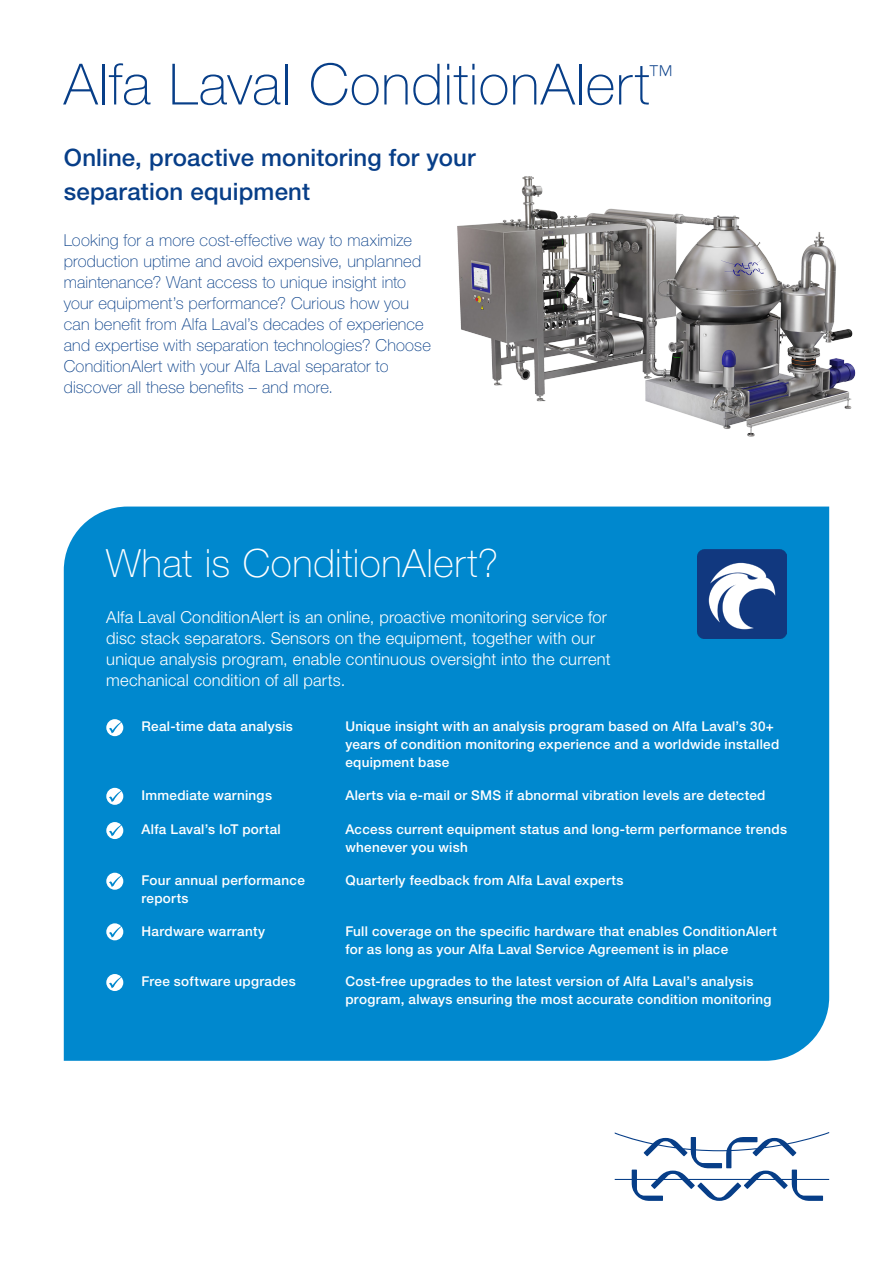
<style>
.page{position:relative;width:893px;height:1263px;background:#fff}
.page>*{position:absolute;margin:0;border:0;box-sizing:border-box;transform-origin:0 0}
.Headline_1{font:100 57px "Helvetica Neue LT Std";letter-spacing:.01em;color:#073e88}
.Headline_2_White{font:100 39px "Helvetica Neue LT Std";letter-spacing:.015em;color:#fff}
.Sub_headline_1{font:500 24px/34.5px "Helvetica Neue LT Std";letter-spacing:.005em;color:#073e88}
.Sub_headline_3{font:100 16.5px/21px "Helvetica Neue LT Std";letter-spacing:.01em;color:#073e88}
.Sub_headline_3_White{font:300 16.5px/21px "Helvetica Neue LT Std";letter-spacing:.01em;color:#fff}
.Sub_headline_4_White{font:500 13.5px/18px "Helvetica Neue LT Std";letter-spacing:.02em;color:#fff}
</style>
<div class="page">
<svg style="left:615px;top:1132px;width:214px;height:69px"></svg>
<div style="left:64px;top:506px;width:765px;height:555px;background:#0088ce"></div>
<svg style="left:106px;top:719px;width:17px;height:17px"></svg>
<svg style="left:109px;top:722px;width:13px;height:11px"></svg>
<svg style="left:106px;top:788px;width:17px;height:17px"></svg>
<svg style="left:109px;top:790px;width:13px;height:12px"></svg>
<svg style="left:106px;top:822px;width:17px;height:17px"></svg>
<svg style="left:109px;top:825px;width:13px;height:11px"></svg>
<svg style="left:106px;top:873px;width:17px;height:17px"></svg>
<svg style="left:109px;top:875px;width:13px;height:12px"></svg>
<svg style="left:106px;top:923px;width:17px;height:17px"></svg>
<svg style="left:109px;top:926px;width:13px;height:11px"></svg>
<svg style="left:106px;top:974px;width:17px;height:17px"></svg>
<svg style="left:109px;top:977px;width:13px;height:11px"></svg>
<img style="left:697px;top:549px;width:90px;height:90px">
<img style="left:457px;top:176px;width:399px;height:261px">
<p class="Headline_1" style="left:64px;top:52px;width:611px">Alfa Laval ConditionAlert<sup>™</sup></p>
<p class="Sub_headline_1" style="left:64px;top:140px;width:413px">Online, proactive monitoring for your separation equipment</p>
<p class="Sub_headline_3" style="left:64px;top:229px;width:369px">Looking for a more cost-effective way to maximize production uptime and avoid expensive, unplanned maintenance? Want access to unique insight into your equipment’s performance? Curious how you can benefit from Alfa Laval’s decades of experience and expertise with separation technologies? Choose ConditionAlert with your Alfa Laval separator to discover all these benefits – and more.</p>
<p class="Headline_2_White" style="left:106px;top:541px;width:394px">What is ConditionAlert?</p>
<p class="Sub_headline_3_White" style="left:106px;top:606px;width:506px">Alfa Laval ConditionAlert is an online, proactive monitoring service for disc stack separators. Sensors on the equipment, together with our unique analysis program, enable continuous oversight into the current mechanical condition of all parts.</p>
<p class="Sub_headline_4_White" style="left:141px;top:717px;width:153px">Real-time data analysis</p>
<p class="Sub_headline_4_White" style="left:345px;top:717px;width:435px">Unique insight with an analysis program based on Alfa Laval’s 30+ years of condition monitoring experience and a worldwide installed equipment base</p>
<p class="Sub_headline_4_White" style="left:141px;top:786px;width:132px">Immediate warnings</p>
<p class="Sub_headline_4_White" style="left:345px;top:786px;width:422px">Alerts via e-mail or SMS if abnormal vibration levels are detected</p>
<p class="Sub_headline_4_White" style="left:141px;top:820px;width:141px">Alfa Laval’s IoT portal</p>
<p class="Sub_headline_4_White" style="left:345px;top:820px;width:443px">Access current equipment status and long-term performance trends whenever you wish</p>
<p class="Sub_headline_4_White" style="left:141px;top:871px;width:165px">Four annual performance reports</p>
<p class="Sub_headline_4_White" style="left:345px;top:871px;width:280px">Quarterly feedback from Alfa Laval experts</p>
<p class="Sub_headline_4_White" style="left:141px;top:922px;width:125px">Hardware warranty</p>
<p class="Sub_headline_4_White" style="left:345px;top:922px;width:433px">Full coverage on the specific hardware that enables ConditionAlert for as long as your Alfa Laval Service Agreement is in place</p>
<p class="Sub_headline_4_White" style="left:141px;top:972px;width:156px">Free software upgrades</p>
<p class="Sub_headline_4_White" style="left:345px;top:972px;width:428px">Cost-free upgrades to the latest version of Alfa Laval’s analysis program, always ensuring the most accurate condition monitoring</p>
</div>
